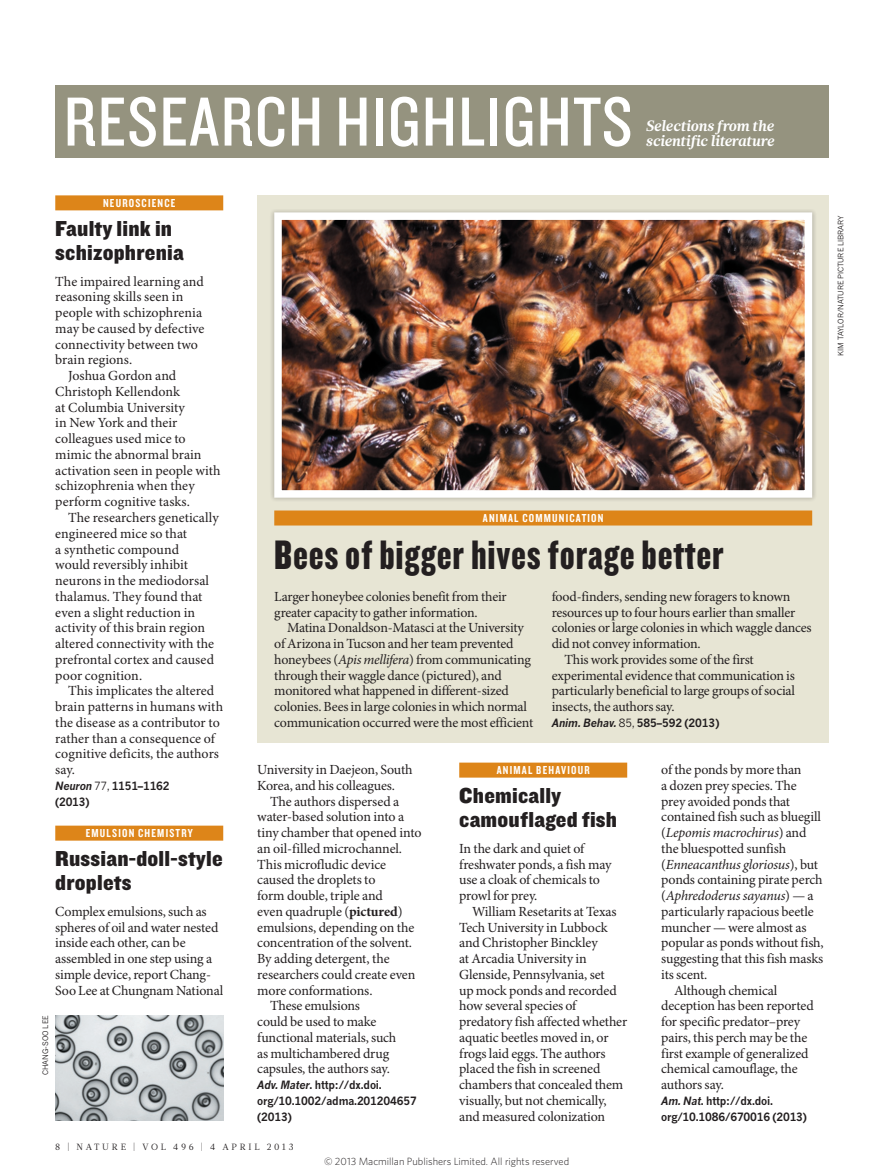
<style>
.page{position:relative;width:893px;height:1174px;background:#fff}
.page>*{position:absolute;margin:0;border:0;box-sizing:border-box;transform-origin:0 0}
.SECTION_HEADING_BOXE{font:72px "Knockout 29 Junior Ltweight";letter-spacing:.02em;color:#fff}
.BRIEFS_BOX_HEAD{font:42.75px "Knockout 69 Full Liteweight";letter-spacing:.02em;color:#231f20}
.RES_HIGH_HEAD_15{font:22.5px/23.7px "Knockout 71 Full Middlewt";letter-spacing:.01em;color:#231f20}
.t1{font:italic 700 15px/15px "Glosa Math";letter-spacing:-.005em;color:#fff}
.BODY_TEXT_R_L_INDENT{font:13.95px/15.8px "Minion Pro";letter-spacing:-.01em;color:#231f20}
.BODY_TEXT_R_L_1ST_PA{font:13.95px/15.8px "Minion Pro";letter-spacing:-.01em;color:#231f20}
.BRIEFS_SUBJECT_STRAP{font:12px "Knockout 49 Liteweight";letter-spacing:.1em;color:#fff}
.BRIEFS_PAPER{font:700 11.25px/15.8px "News Gothic MTOT";letter-spacing:-.015em;color:#231f20;scale:.95 1}
.t2{font:300 10.5px "Whitney";color:#231f20}
.t3{font:9px "Glosa Math";letter-spacing:.3em;color:#231f20}
.PIC_CREDIT{font:7.5px "News Gothic MTOT";color:#231f20}
.s1{font-style:italic}
.s2{font-weight:400}
.s3{font-weight:700}
</style>
<div class="page">
<div style="left:257px;top:195px;width:572px;height:547px;background:#e7e5d4"></div>
<div style="left:269px;top:208px;width:547px;height:294px;background:#231f20;opacity:.25"></div>
<img style="left:283px;top:221px;width:520px;height:267px">
<div style="left:274px;top:212px;width:538px;height:285px;border:8px solid #fff"></div>
<div style="left:274px;top:510px;width:538px;height:15px;background:#dd8519"></div>
<img style="left:55px;top:1015px;width:168px;height:105px">
<div style="left:55px;top:195px;width:168px;height:15px;background:#dd8519"></div>
<div style="left:55px;top:825px;width:168px;height:15px;background:#dd8519"></div>
<div style="left:459px;top:762px;width:168px;height:15px;background:#dd8519"></div>
<div style="left:55px;top:85px;width:774px;height:72px;background:#95937f"></div>
<p class="SECTION_HEADING_BOXE" style="left:64px;top:75px;width:570px">RESEARCH HIGHLIGHTS</p>
<p class="t1" style="left:646px;top:118px;width:130px">Selections from the scientific literature</p>
<p class="BRIEFS_SUBJECT_STRAP" style="left:103px;top:195px;width:74px">NEUROSCIENCE</p>
<p class="RES_HIGH_HEAD_15" style="left:55px;top:216px;width:130px">Faulty link in schizophrenia</p>
<p class="BODY_TEXT_R_L_1ST_PA" style="left:55px;top:274px;width:151px">The impaired learning and reasoning skills seen in people with schizophrenia may be caused by defective connectivity between two brain regions.</p>
<p class="BODY_TEXT_R_L_INDENT" style="left:55px;top:368px;width:167px;text-indent:13px">Joshua Gordon and<br>Christoph Kellendonk<br>at Columbia University<br>in New York and their colleagues used mice to mimic the abnormal brain activation seen in people with schizophrenia when they perform cognitive tasks.</p>
<p class="BODY_TEXT_R_L_INDENT" style="left:55px;top:510px;width:165px;text-indent:13px">The researchers genetically engineered mice so that<br>a synthetic compound<br>would reversibly inhibit neurons in the mediodorsal thalamus. They found that even a slight reduction in activity of this brain region altered connectivity with the prefrontal cortex and caused poor cognition.</p>
<p class="BODY_TEXT_R_L_INDENT" style="left:55px;top:683px;width:169px;text-indent:13px">This implicates the altered brain patterns in humans with the disease as a contributor to rather than a consequence of cognitive deficits, the authors say.</p>
<p class="BRIEFS_PAPER" style="left:55px;top:777px;width:122px"><span class="s1">Neuron</span> <span class="s2">77,</span> 1151–1162 (2013)</p>
<p class="BRIEFS_SUBJECT_STRAP" style="left:86px;top:825px;width:109px">EMULSION CHEMISTRY</p>
<p class="RES_HIGH_HEAD_15" style="left:55px;top:846px;width:169px">Russian-doll-style droplets</p>
<p class="BODY_TEXT_R_L_1ST_PA" style="left:55px;top:904px;width:169px">Complex emulsions, such as spheres of oil and water nested inside each other, can be assembled in one step using a simple device, report Chang-<br>Soo Lee at Chungnam National</p>
<p class="PIC_CREDIT" style="left:41px;top:1075px;width:61px;rotate:-90deg">CHANG-SOO LEE</p>
<p class="BRIEFS_SUBJECT_STRAP" style="left:483px;top:510px;width:122px">ANIMAL COMMUNICATION</p>
<p class="BRIEFS_BOX_HEAD" style="left:274px;top:528px;width:451px">Bees of bigger hives forage better</p>
<p class="BODY_TEXT_R_L_1ST_PA" style="left:274px;top:589px;width:234px">Larger honeybee colonies benefit from their greater capacity to gather information.</p>
<p class="BODY_TEXT_R_L_INDENT" style="left:274px;top:620px;width:261px;text-indent:13px">Matina Donaldson-Matasci at the University of Arizona in Tucson and her team prevented honeybees (<span class="s1">Apis mellifera</span>) from communicating through their waggle dance (pictured), and monitored what happened in different-sized colonies. Bees in large colonies in which normal communication occurred were the most efficient</p>
<p class="BODY_TEXT_R_L_INDENT" style="left:552px;top:589px;width:261px">food-finders, sending new foragers to known resources up to four hours earlier than smaller colonies or large colonies in which waggle dances did not convey information.</p>
<p class="BODY_TEXT_R_L_INDENT" style="left:552px;top:652px;width:245px;text-indent:13px">This work provides some of the first experimental evidence that communication is particularly beneficial to large groups of social insects, the authors say.</p>
<p class="BRIEFS_PAPER" style="left:552px;top:714px;width:178px"><span class="s1">Anim. Behav.</span> <span class="s2">85,</span> 585–592 (2013)</p>
<p class="BODY_TEXT_R_L_1ST_PA" style="left:257px;top:762px;width:157px">University in Daejeon, South<br>Korea, and his colleagues.</p>
<p class="BODY_TEXT_R_L_INDENT" style="left:257px;top:794px;width:166px;text-indent:13px">The authors dispersed a water-based solution into a tiny chamber that opened into an oil-filled microchannel.<br>This microfludic device caused the droplets to<br>form double, triple and<br>even quadruple (<span class="s3">pictured</span>) emulsions, depending on the concentration of the solvent.<br>By adding detergent, the researchers could create even more conformations.</p>
<p class="BODY_TEXT_R_L_INDENT" style="left:257px;top:998px;width:141px;text-indent:13px">These emulsions<br>could be used to make functional materials, such as multichambered drug capsules, the authors say.</p>
<p class="BRIEFS_PAPER" style="left:257px;top:1077px;width:169px"><span class="s1">Adv. Mater</span>. http://dx.doi. org/10.1002/adma.201204657 (2013)</p>
<p class="BRIEFS_SUBJECT_STRAP" style="left:497px;top:762px;width:94px">ANIMAL BEHAVIOUR</p>
<p class="RES_HIGH_HEAD_15" style="left:459px;top:783px;width:159px">Chemically camouflaged fish</p>
<p class="BODY_TEXT_R_L_1ST_PA" style="left:459px;top:841px;width:154px">In the dark and quiet of freshwater ponds, a fish may use a cloak of chemicals to prowl for prey.</p>
<p class="BODY_TEXT_R_L_INDENT" style="left:459px;top:904px;width:169px;text-indent:13px">William Resetarits at Texas<br>Tech University in Lubbock and Christopher Binckley<br>at Arcadia University in<br>Glenside, Pennsylvania, set<br>up mock ponds and recorded how several species of predatory fish affected whether aquatic beetles moved in, or frogs laid eggs. The authors placed the fish in screened chambers that concealed them visually, but not chemically, and measured colonization</p>
<p class="BODY_TEXT_R_L_INDENT" style="left:661px;top:762px;width:164px">of the ponds by more than<br>a dozen prey species. The prey avoided ponds that contained fish such as bluegill (<span class="s1">Lepomis macrochirus</span>) and the bluespotted sunfish (<span class="s1">Enneacanthus gloriosus</span>), but ponds containing pirate perch (<span class="s1">Aphredoderus sayanus</span>) — a particularly rapacious beetle muncher — were almost as popular as ponds without fish, suggesting that this fish masks its scent.</p>
<p class="BODY_TEXT_R_L_INDENT" style="left:661px;top:983px;width:154px;text-indent:13px">Although chemical deception has been reported for specific predator–prey pairs, this perch may be the first example of generalized chemical camouflage, the authors say.</p>
<p class="BRIEFS_PAPER" style="left:661px;top:1092px;width:155px"><span class="s1">Am. Nat</span>. http://dx.doi. org/10.1086/670016 (2013)</p>
<p class="t3" style="left:55px;top:1141px;width:240px">8 | NATURE | VOL 496 | 4 APRIL 2013</p>
<p class="t2" style="left:324px;top:1154px;width:247px">© 2013 Macmillan Publishers Limited. All rights reserved</p>
<p class="PIC_CREDIT" style="left:836px;top:355px;width:141px;rotate:-90deg">KIM TAYLOR/NATURE PICTURE LIBRARY</p>
</div>
